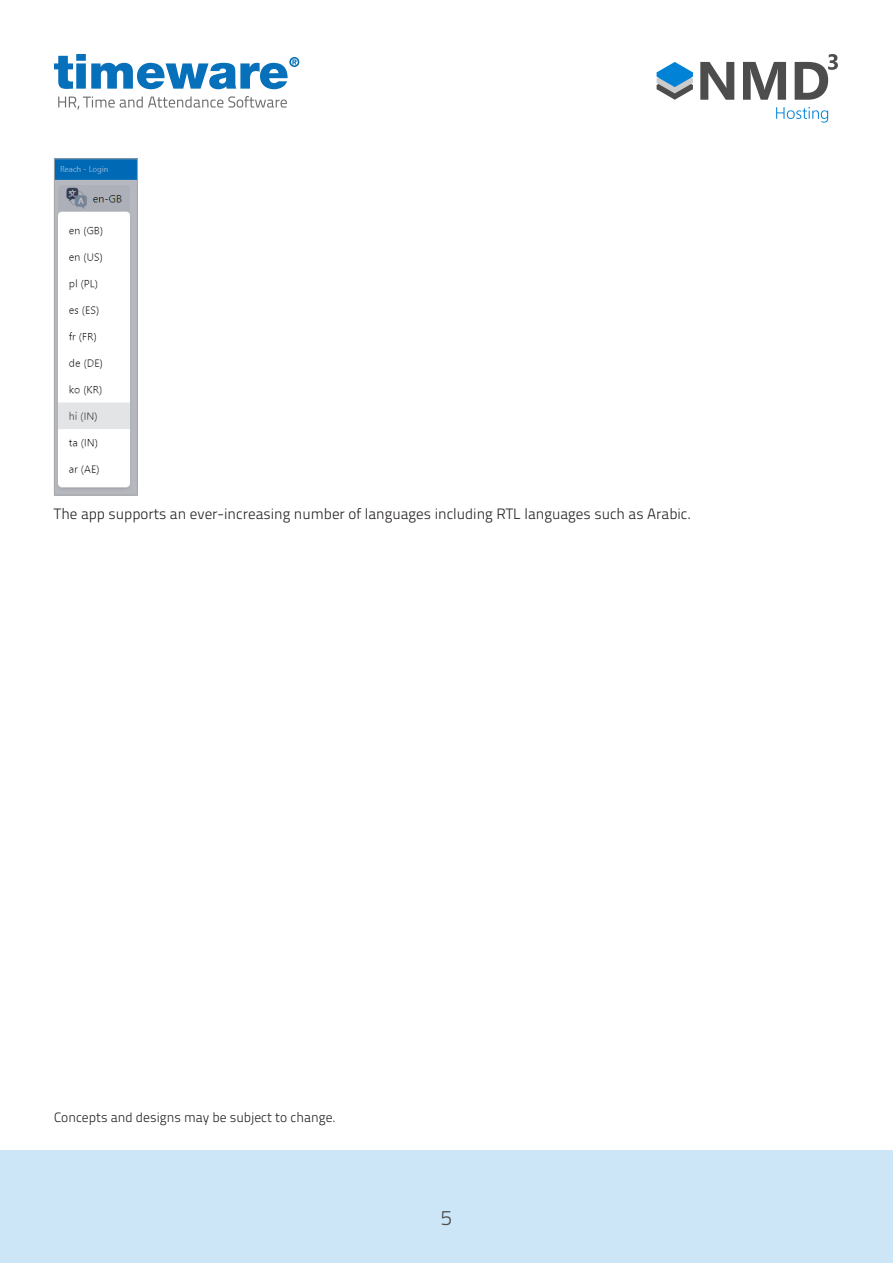
<style>
.page{position:relative;width:893px;height:1263px;background:#fff}
.page>*{position:absolute;margin:0;border:0;box-sizing:border-box;transform-origin:0 0}
.t1{font:21px "Titillium Text 22 L 250 wt";color:#4d4d4d}
.t2{font:15px "Titillium Text 22 L 250 wt";color:#231f20}
.t3{font:13.5px "Titillium Text 22 L 250 wt";color:#231f20}
</style>
<div class="page">
<div style="left:0;top:1150px;width:893px;height:113px;background:#cce6f7"></div>
<svg style="left:54px;top:54px;width:245px;height:35px"></svg>
<svg style="left:58px;top:96px;width:229px;height:13px"></svg>
<svg style="left:657px;top:62px;width:36px;height:38px"></svg>
<svg style="left:776px;top:107px;width:52px;height:16px"></svg>
<svg style="left:700px;top:62px;width:34px;height:38px"></svg>
<svg style="left:743px;top:62px;width:43px;height:38px"></svg>
<svg style="left:795px;top:54px;width:43px;height:46px"></svg>
<img style="left:56px;top:160px;width:80px;height:333px">
<div style="left:54px;top:158px;width:84px;height:337px;border:1px solid #a6a6a6"></div>
<p class="t2" style="left:54px;top:503px;width:639px">The app supports an ever-increasing number of languages including RTL languages such as Arabic.</p>
<p class="t3" style="left:54px;top:1107px;width:283px">Concepts and designs may be subject to change.</p>
<h1 class="t1" style="left:441px;top:1202px;width:13px">5</h1>
</div>
